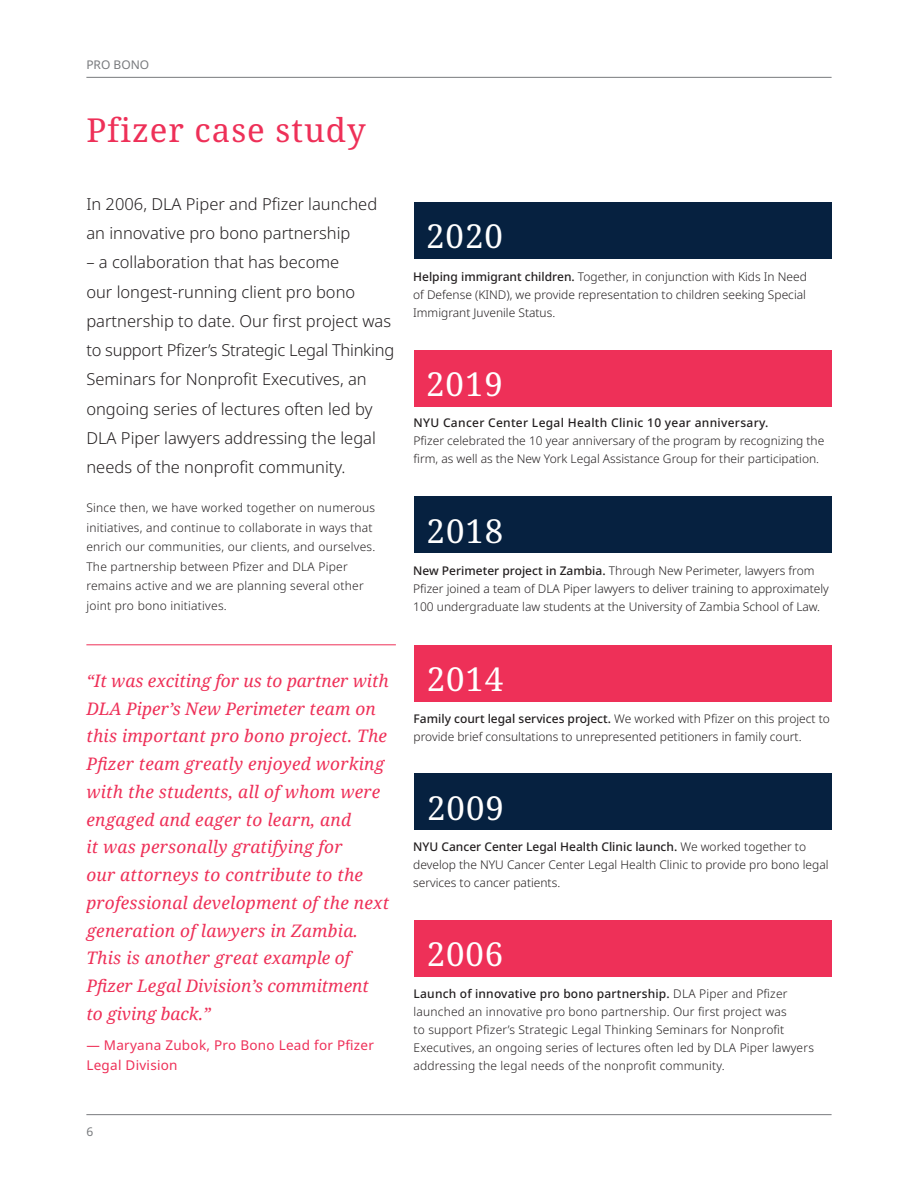
<style>
.page{position:relative;width:918px;height:1188px;background:#fff}
.page>*{position:absolute;margin:0;border:0;box-sizing:border-box;transform-origin:0 0}
.t1{font:33px "Noto Serif";letter-spacing:.03em;color:#fff}
.t2{font:33px "Noto Serif";letter-spacing:.03em;color:#ee3058}
.Pull-out_Quotation{font:italic 17.25px/27.8px "Noto Serif";letter-spacing:.015em;color:#ee3058}
.Introduction_Text{font:300 16.5px/29.2px "Noto Sans";color:#231f20}
.Quotation_Affiliatio{font:13.5px/19.5px "Noto Sans";letter-spacing:.02em;color:#ee3058}
.Body_copy{font:300 12px/18px "Noto Sans";color:#231f20}
.Body_copy-2{font:300 12px/19.5px "Noto Sans";letter-spacing:.02em;color:#231f20}
.t3{font:12px "Noto Sans";color:#787a7d}
.s1{font-weight:500}
</style>
<div class="page">
<hr style="left:86px;top:1114px;width:746px;height:1px;background:#787a7d">
<hr style="left:86px;top:77px;width:746px;height:1px;background:#787a7d">
<div style="left:414px;top:773px;width:418px;height:57px;background:#062140"></div>
<div style="left:414px;top:350px;width:418px;height:57px;background:#ee3058"></div>
<div style="left:414px;top:202px;width:418px;height:57px;background:#062140"></div>
<div style="left:414px;top:496px;width:418px;height:57px;background:#062140"></div>
<div style="left:414px;top:645px;width:418px;height:57px;background:#ee3058"></div>
<div style="left:414px;top:920px;width:418px;height:57px;background:#ee3058"></div>
<hr style="left:86px;top:645px;width:310px;height:1px;background:#ee3058">
<p class="t3" style="left:86px;top:56px;width:64px">PRO BONO</p>
<p class="t2" style="left:86px;top:107px;width:281px">Pfizer case study</p>
<p class="Introduction_Text" style="left:86px;top:190px;width:292px">In 2006, DLA Piper and Pfizer launched an innovative pro bono partnership</p>
<p class="Introduction_Text" style="left:86px;top:248px;width:309px">– a collaboration that has become<br>our longest-running client pro bono partnership to date. Our first project was to support Pfizer’s Strategic Legal Thinking Seminars for Nonprofit Executives, an ongoing series of lectures often led by DLA Piper lawyers addressing the legal needs of the nonprofit community.</p>
<p class="Body_copy-2" style="left:86px;top:498px;width:290px">Since then, we have worked together on numerous initiatives, and continue to collaborate in ways that enrich our communities, our clients, and ourselves.<br>The partnership between Pfizer and DLA Piper remains active and we are planning several other joint pro bono initiatives.</p>
<p class="t1" style="left:426px;top:213px;width:78px">2020</p>
<p class="Body_copy" style="left:413px;top:268px;width:395px;text-align:justify"><span class="s1">Helping immigrant children.</span> Together, in conjunction with Kids In Need of Defense (KIND), we provide representation to children seeking Special Immigrant Juvenile Status.</p>
<p class="t1" style="left:426px;top:361px;width:78px">2019</p>
<p class="Body_copy" style="left:414px;top:414px;width:412px"><span class="s1">NYU Cancer Center Legal Health Clinic 10 year anniversary.<br></span>Pfizer celebrated the 10 year anniversary of the program by recognizing the firm, as well as the New York Legal Assistance Group for their participation.</p>
<p class="t1" style="left:427px;top:508px;width:78px">2018</p>
<p class="Body_copy" style="left:413px;top:562px;width:417px"><span class="s1">New Perimeter project in Zambia.</span> Through New Perimeter, lawyers from<br>Pfizer joined a team of DLA Piper lawyers to deliver training to approximately<br>100 undergraduate law students at the University of Zambia School of Law.</p>
<p class="Pull-out_Quotation" style="left:86px;top:666px;width:304px">“It was exciting for us to partner with DLA Piper’s New Perimeter team on this important pro bono project. The Pfizer team greatly enjoyed working with the students, all of whom were engaged and eager to learn, and<br>it was personally gratifying for<br>our attorneys to contribute to the professional development of the next generation of lawyers in Zambia.<br>This is another great example of Pfizer Legal Division’s commitment to giving back.”</p>
<p class="Quotation_Affiliatio" style="left:86px;top:1036px;width:289px">— Maryana Zubok, Pro Bono Lead for Pfizer<br>Legal Division</p>
<p class="t1" style="left:427px;top:656px;width:78px">2014</p>
<p class="Body_copy" style="left:414px;top:710px;width:418px"><span class="s1">Family court legal services project.</span> We worked with Pfizer on this project to provide brief consultations to unrepresented petitioners in family court.</p>
<p class="t1" style="left:427px;top:785px;width:78px">2009</p>
<p class="Body_copy" style="left:413px;top:838px;width:417px"><span class="s1">NYU Cancer Center Legal Health Clinic launch.</span> We worked together to develop the NYU Cancer Center Legal Health Clinic to provide pro bono legal services to cancer patients.</p>
<p class="t1" style="left:427px;top:931px;width:78px">2006</p>
<p class="Body_copy" style="left:414px;top:985px;width:402px"><span class="s1">Launch of innovative pro bono partnership.</span> DLA Piper and Pfizer launched an innovative pro bono partnership. Our first project was<br>to support Pfizer’s Strategic Legal Thinking Seminars for Nonprofit Executives, an ongoing series of lectures often led by DLA Piper lawyers addressing the legal needs of the nonprofit community.</p>
<p class="t3" style="left:86px;top:1123px;width:8px">6</p>
</div>
